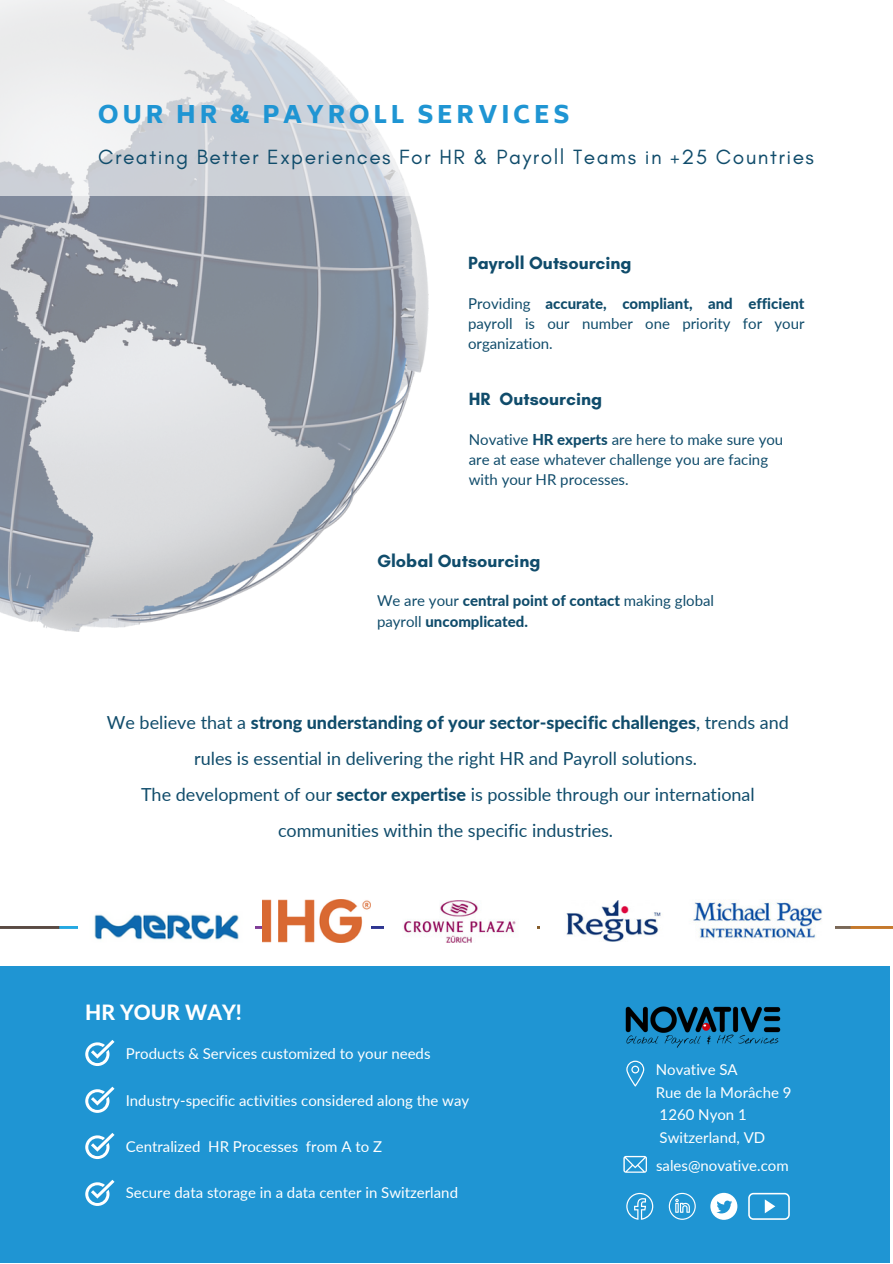
<style>
.page{position:relative;width:893px;height:1264px;background:#fff}
.page>*{position:absolute;margin:0;border:0;box-sizing:border-box;transform-origin:0 0}
.t1{font:800 24px "Biryani";letter-spacing:.155em;color:#1f95d3}
.t2{font:21px "Glacial Indifference";letter-spacing:.07em;color:#104c6b}
.t3{font:800 21px "Lato";color:#fff}
.t4{font:18px/36px "Lato";color:#104c6b;text-align:center}
.t5{font:700 18px "Glacial Indifference";color:#104c6b}
.t6{font:15px/22.5px "Lato";color:#fff}
.t7{font:15px/20.2px "Lato";color:#104c6b}
.t8{font:800 15px/20.2px "Lato";color:#104c6b}
.s1{font-weight:800}
.s2{font-weight:400}
</style>
<div class="page">
<div style="left:0;top:966px;width:889px;height:296px;background:#1f95d3"></div>
<svg style="left:85px;top:1040px;width:29px;height:26px"></svg>
<svg style="left:85px;top:1086px;width:29px;height:26px"></svg>
<svg style="left:85px;top:1133px;width:29px;height:25px"></svg>
<img style="left:625px;top:1006px;width:156px;height:42px">
<svg style="left:626px;top:1060px;width:18px;height:26px"></svg>
<svg style="left:623px;top:1155px;width:24px;height:17px"></svg>
<svg style="left:626px;top:1192px;width:27px;height:27px"></svg>
<svg style="left:668px;top:1192px;width:27px;height:27px"></svg>
<svg style="left:748px;top:1192px;width:41px;height:27px"></svg>
<svg style="left:710px;top:1192px;width:27px;height:27px"></svg>
<svg style="left:85px;top:1179px;width:29px;height:26px"></svg>
<img style="left:0;top:195px;width:429px;height:436px">
<img style="left:0;top:926px;width:892px;height:2px">
<img style="left:79px;top:914px;width:175px;height:26px">
<img style="left:263px;top:899px;width:108px;height:43px">
<img style="left:384px;top:901px;width:152px;height:41px">
<img style="left:540px;top:901px;width:136px;height:40px">
<img style="left:676px;top:902px;width:158px;height:37px">
<svg style="left:0;top:0;width:409px;height:195px"></svg>
<h1 class="t1" style="left:98px;top:101px;width:472px">OUR HR &amp; PAYROLL SERVICES</h1>
<p class="t2" style="left:98px;top:144px;width:717px">Creating Better Experiences For HR &amp; Payroll Teams in +25 Countries</p>
<p class="t5" style="left:468px;top:252px;width:165px">Payroll Outsourcing</p>
<p class="t7" style="left:468px;top:293px;width:338px;text-align:justify">Providing <span class="s1">accurate, compliant, and efficient </span>payroll is our number one priority for your organization.</p>
<p class="t5" style="left:469px;top:388px;width:135px">HR Outsourcing</p>
<p class="t7" style="left:469px;top:429px;width:316px">Novative <span class="s1">HR experts</span> are here to make sure you are at ease whatever challenge you are facing with your HR processes.</p>
<p class="t5" style="left:377px;top:549px;width:165px">Global Outsourcing</p>
<p class="t8" style="left:377px;top:590px;width:338px"><span class="s2">We are your</span> central point of contact <span class="s2">making global payroll</span> uncomplicated.</p>
<p class="t4" style="left:107px;top:704px;width:683px">We believe that a <span class="s1">strong understanding of your sector-specific challenges</span>, trends and rules is essential in delivering the right HR and Payroll solutions.<br>The development of our <span class="s1">sector expertise</span> is possible through our international communities within the specific industries.</p>
<p class="t3" style="left:85px;top:999px;width:158px">HR YOUR WAY!</p>
<p class="t6" style="left:126px;top:1041px;width:306px">Products &amp; Services customized to your needs</p>
<p class="t6" style="left:126px;top:1088px;width:345px">Industry-specific activities considered along the way</p>
<p class="t6" style="left:126px;top:1134px;width:258px">Centralized HR Processes from A to Z</p>
<p class="t6" style="left:126px;top:1181px;width:334px">Secure data storage in a data center in Switzerland</p>
<p class="t6" style="left:655px;top:1058px;width:137px">Novative SA<br>Rue de la Morâche 9<br>1260 Nyon 1<br>Switzerland, VD</p>
<p class="t6" style="left:656px;top:1153px;width:134px">sales@novative.com</p>
</div>
